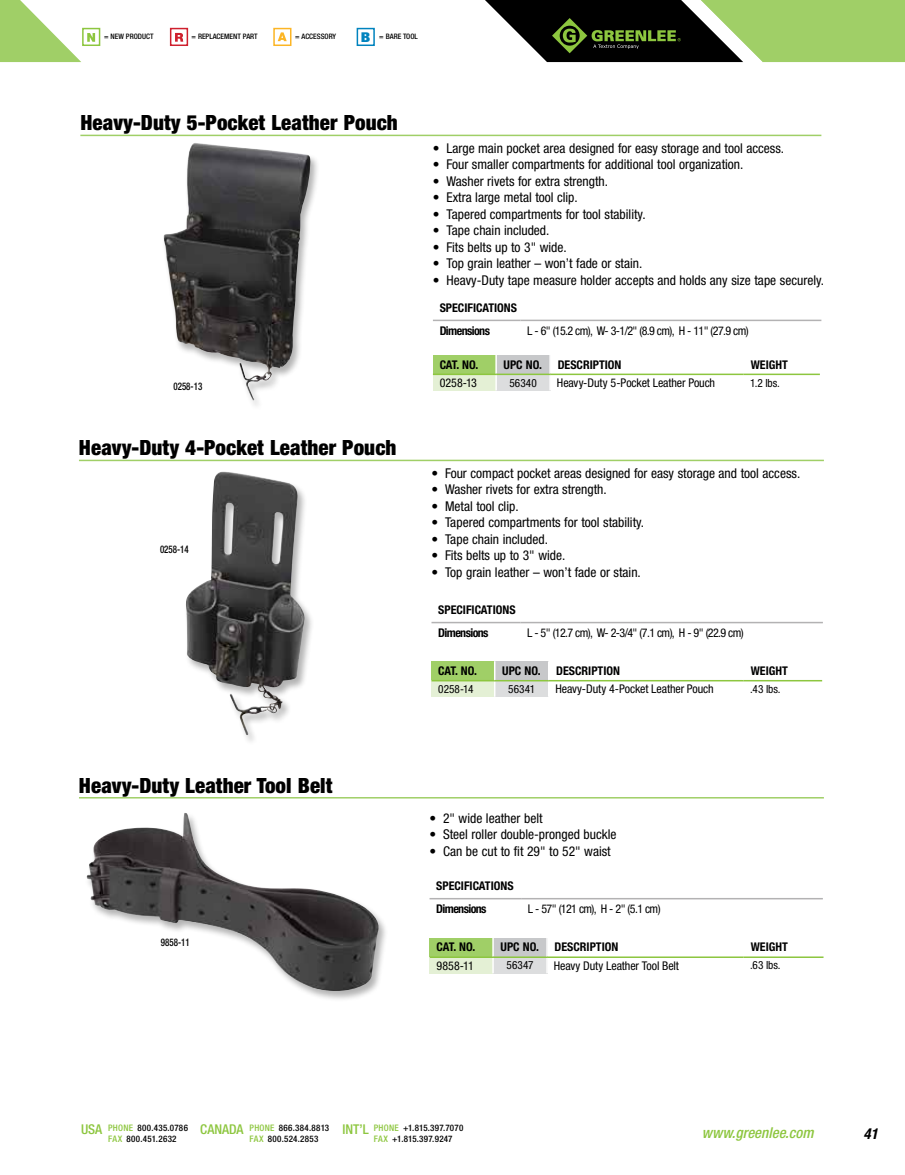
<style>
.page{position:relative;width:905px;height:1175px;background:#fff}
.page>*{position:absolute;margin:0;border:0;box-sizing:border-box;transform-origin:0 0}
.t1{font:900 condensed 21px "Helvetica Neue LT Std";letter-spacing:.005em;color:#000}
.t2{font:italic 500 condensed 15px "Helvetica Neue LT Std";color:#8dc63f}
.t3{font:italic 700 condensed 15px "Helvetica Neue LT Std";color:#000}
.t4{font:condensed 13.5px "Helvetica Neue LT Std";color:#000}
.t5{font:500 condensed 13.5px "Helvetica Neue LT Std";color:#8dc63f}
.t6{font:condensed 12px "Helvetica Neue LT Std";letter-spacing:-.01em;color:#000}
.t7{font:700 condensed 12px/22.8px "Helvetica Neue LT Std";color:#000}
.t8{font:condensed 12px "Helvetica Neue LT Std";letter-spacing:-.05em;color:#000}
.t9{font:condensed 11.25px "Helvetica Neue LT Std";letter-spacing:.01em;color:#000}
.t10{font:500 condensed 10.5px "Helvetica Neue LT Std";color:#000;scale:.85 1}
.t11{font:500 condensed 9px "Helvetica Neue LT Std";letter-spacing:.03em;color:#000}
.t12{font:500 condensed 7.5px "Helvetica Neue LT Std";color:#000}
.s1{font-weight:900;font-size:13.5px;color:#0083be}
.s2{color:#8dc63f}
</style>
<div class="page">
<svg style="left:95px;top:28px;width:5px;height:18px"></svg>
<svg style="left:0;top:0;width:95px;height:62px"></svg>
<div style="left:170px;top:28px;width:18px;height:18px;background:#fff;border:2px solid #cf202e"></div>
<svg style="left:175px;top:33px;width:8px;height:9px"></svg>
<div style="left:273px;top:28px;width:18px;height:18px;background:#fff;border:2px solid #fcb525"></div>
<svg style="left:278px;top:32px;width:9px;height:9px"></svg>
<svg style="left:485px;top:0;width:419px;height:62px;background:#667c4b"></svg>
<div style="left:356px;top:28px;width:19px;height:18px;background:#fff;border:2px solid #0083be"></div>
<div style="left:184px;top:471px;width:130px;height:275px;background:#000;opacity:.3"></div>
<img style="left:185px;top:471px;width:120px;height:264px">
<hr style="left:79px;top:459px;width:744px;height:2px;background:#a0cf67">
<div style="left:431px;top:661px;width:63px;height:19px;background:#a0cf67"></div>
<div style="left:494px;top:661px;width:54px;height:19px;background:#c7c8ca"></div>
<div style="left:431px;top:680px;width:63px;height:17px;background:#e4f0d5"></div>
<div style="left:494px;top:680px;width:54px;height:17px;background:#dcddde"></div>
<hr style="left:431px;top:680px;width:63px;height:1px;background:#8dc63f">
<svg style="left:494px;top:661px;width:1px;height:36px"></svg>
<hr style="left:494px;top:680px;width:54px;height:1px;background:#8dc63f">
<hr style="left:548px;top:680px;width:195px;height:1px;background:#8dc63f">
<hr style="left:743px;top:680px;width:79px;height:1px;background:#8dc63f">
<hr style="left:431px;top:622px;width:89px;height:1px;background:#b3b2b3">
<hr style="left:520px;top:622px;width:302px;height:1px;background:#b3b2b3">
<img style="left:86px;top:813px;width:296px;height:184px">
<hr style="left:79px;top:797px;width:744px;height:1px;background:#a0cf67">
<div style="left:430px;top:937px;width:63px;height:20px;background:#a0cf67"></div>
<div style="left:493px;top:937px;width:54px;height:20px;background:#c7c8ca"></div>
<div style="left:430px;top:957px;width:63px;height:16px;background:#e4f0d5"></div>
<div style="left:493px;top:957px;width:54px;height:16px;background:#dcddde"></div>
<hr style="left:430px;top:956px;width:63px;height:2px;background:#8dc63f">
<svg style="left:492px;top:937px;width:2px;height:36px"></svg>
<hr style="left:493px;top:956px;width:54px;height:2px;background:#8dc63f">
<svg style="left:546px;top:937px;width:1px;height:36px"></svg>
<hr style="left:547px;top:956px;width:196px;height:2px;background:#8dc63f">
<hr style="left:743px;top:956px;width:80px;height:2px;background:#8dc63f">
<hr style="left:429px;top:898px;width:92px;height:1px;background:#b3b2b3">
<hr style="left:521px;top:898px;width:301px;height:1px;background:#b3b2b3">
<img style="left:163px;top:143px;width:148px;height:258px">
<hr style="left:80px;top:135px;width:741px;height:1px;background:#a0cf67">
<div style="left:433px;top:355px;width:63px;height:19px;background:#a0cf67"></div>
<div style="left:496px;top:355px;width:54px;height:19px;background:#c7c8ca"></div>
<div style="left:433px;top:374px;width:63px;height:16px;background:#e4f0d5"></div>
<div style="left:496px;top:374px;width:54px;height:16px;background:#dcddde"></div>
<hr style="left:433px;top:373px;width:63px;height:2px;background:#8dc63f">
<svg style="left:495px;top:355px;width:2px;height:35px"></svg>
<hr style="left:496px;top:373px;width:54px;height:2px;background:#8dc63f">
<svg style="left:549px;top:355px;width:2px;height:35px"></svg>
<hr style="left:550px;top:373px;width:193px;height:2px;background:#8dc63f">
<hr style="left:743px;top:373px;width:76px;height:2px;background:#8dc63f">
<hr style="left:433px;top:320px;width:87px;height:1px;background:#b3b2b3">
<hr style="left:520px;top:320px;width:301px;height:1px;background:#b3b2b3">
<p class="t12" style="left:104px;top:32px;width:35px">= NEW PRODUCT</p>
<p class="t12" style="left:191px;top:32px;width:12px">= REPLACE</p>
<p class="t12" style="left:224px;top:32px;width:11px">MENT</p>
<p class="t12" style="left:243px;top:32px;width:16px">PART</p>
<p class="t12" style="left:295px;top:32px;width:15px">= ACCESSO</p>
<p class="t12" style="left:329px;top:32px;width:9px">RY</p>
<p class="t12" style="left:361px;top:31px;width:47px"><span class="s1">B</span> = BARE TOOL</p>
<h1 class="t1" style="left:80px;top:110px;width:319px">Heavy-Duty 5-Pocket Leather Pouch</h1>
<p class="t10" style="left:173px;top:380px;width:35px">0258-13</p>
<h1 class="t1" style="left:79px;top:435px;width:319px">Heavy-Duty 4-Pocket Leather Pouch</h1>
<p class="t10" style="left:160px;top:543px;width:35px">0258-14</p>
<p class="t4" style="left:433px;top:140px;width:353px">• Large main pocket area designed for easy storage and tool access.</p>
<p class="t4" style="left:433px;top:156px;width:312px">• Four smaller compartments for additional tool organization.</p>
<p class="t4" style="left:433px;top:173px;width:177px">• Washer rivets for extra strength.</p>
<p class="t4" style="left:433px;top:189px;width:146px">• Extra large metal tool clip.</p>
<p class="t4" style="left:433px;top:206px;width:214px">• Tapered compartments for tool stability.</p>
<p class="t4" style="left:433px;top:222px;width:118px">• Tape chain included.</p>
<p class="t4" style="left:433px;top:239px;width:135px">• Fits belts up to 3" wide.</p>
<p class="t4" style="left:433px;top:255px;width:211px">• Top grain leather – won’t fade or stain.</p>
<p class="t4" style="left:433px;top:272px;width:392px">• Heavy-Duty tape measure holder accepts and holds any size tape securely.</p>
<p class="t7" style="left:439px;top:296px;width:79px">SPECIFICATIONS<br>DIMENSIONS</p>
<p class="t8" style="left:527px;top:324px;width:223px">L - 6" (15.2 cm), W- 3-1/2" (8.9 cm), H - 11" (27.9 cm)</p>
<p class="t7" style="left:439px;top:353px;width:40px">CAT. NO.</p>
<p class="t7" style="left:503px;top:353px;width:40px">UPC NO.</p>
<p class="t7" style="left:557px;top:353px;width:14px">DESCRIPTION</p>
<p class="t7" style="left:750px;top:353px;width:16px">WEIGHT</p>
<p class="t6" style="left:439px;top:376px;width:39px">0258-13</p>
<p class="t9" style="left:509px;top:376px;width:29px">56340</p>
<p class="t6" style="left:557px;top:376px;width:160px">Heavy-Duty 5-Pocket Leather Pouch</p>
<p class="t9" style="left:750px;top:376px;width:31px">1.2 lbs.</p>
<p class="t4" style="left:431px;top:465px;width:370px">• Four compact pocket areas designed for easy storage and tool access.</p>
<p class="t4" style="left:431px;top:481px;width:177px">• Washer rivets for extra strength.</p>
<p class="t4" style="left:431px;top:498px;width:89px">• Metal tool clip.</p>
<p class="t4" style="left:431px;top:514px;width:214px">• Tapered compartments for tool stability.</p>
<p class="t4" style="left:431px;top:531px;width:118px">• Tape chain included.</p>
<p class="t4" style="left:431px;top:547px;width:135px">• Fits belts up to 3" wide.</p>
<p class="t4" style="left:431px;top:564px;width:211px">• Top grain leather – won’t fade or stain.</p>
<p class="t7" style="left:438px;top:598px;width:79px">SPECIFICATIONS<br>DIMENSIONS</p>
<p class="t6" style="left:527px;top:626px;width:218px">L - 5" (12.7 cm), W- 2-3/4" (7.1 cm), H - 9" (22.9 cm)</p>
<p class="t7" style="left:438px;top:659px;width:40px">CAT. NO.</p>
<p class="t7" style="left:502px;top:659px;width:40px">UPC NO.</p>
<p class="t7" style="left:556px;top:659px;width:14px">DESCRIPTION</p>
<p class="t7" style="left:750px;top:659px;width:16px">WEIGHT</p>
<p class="t9" style="left:438px;top:682px;width:37px">0258-14</p>
<p class="t9" style="left:508px;top:682px;width:28px">56341</p>
<p class="t6" style="left:555px;top:682px;width:160px">Heavy-Duty 4-Pocket Leather Pouch</p>
<p class="t9" style="left:750px;top:682px;width:32px">.43 lbs.</p>
<h1 class="t1" style="left:79px;top:772px;width:255px">Heavy-Duty Leather Tool Belt</h1>
<p class="t10" style="left:161px;top:935px;width:35px">9858-11</p>
<p class="t4" style="left:429px;top:810px;width:115px">• 2" wide leather belt</p>
<p class="t4" style="left:429px;top:827px;width:188px">• Steel roller double-pronged buckle</p>
<p class="t4" style="left:429px;top:843px;width:183px">• Can be cut to fit 29" to 52" waist</p>
<p class="t7" style="left:436px;top:874px;width:79px">SPECIFICATIONS<br>DIMENSIONS</p>
<p class="t6" style="left:528px;top:902px;width:134px">L - 57" (121 cm), H - 2" (5.1 cm)</p>
<p class="t7" style="left:436px;top:935px;width:40px">CAT. NO.</p>
<p class="t7" style="left:500px;top:935px;width:40px">UPC NO.</p>
<p class="t7" style="left:554px;top:935px;width:14px">DESCRIPTION</p>
<p class="t7" style="left:750px;top:935px;width:16px">WEIGHT</p>
<p class="t6" style="left:436px;top:958px;width:39px">9858-11</p>
<p class="t9" style="left:506px;top:959px;width:29px">56347</p>
<p class="t6" style="left:554px;top:958px;width:127px">Heavy Duty Leather Tool Belt</p>
<p class="t9" style="left:750px;top:959px;width:32px">.63 lbs.</p>
<p class="t5" style="left:81px;top:1121px;width:23px">USA</p>
<p class="t5" style="left:200px;top:1121px;width:45px">CANADA</p>
<p class="t5" style="left:342px;top:1121px;width:28px">INT’L</p>
<p class="t11" style="left:108px;top:1133px;width:70px"><span class="s2">FAX</span> 800.451.2632</p>
<p class="t11" style="left:249px;top:1133px;width:70px"><span class="s2">FAX</span> 800.524.2853</p>
<p class="t11" style="left:374px;top:1133px;width:80px"><span class="s2">FAX</span> +1.815.397.9247</p>
<p class="t11" style="left:108px;top:1122px;width:81px"><span class="s2">PHONE</span> 800.435.0786</p>
<p class="t11" style="left:249px;top:1122px;width:81px"><span class="s2">PHONE</span> 866.384.8813</p>
<p class="t11" style="left:374px;top:1122px;width:91px"><span class="s2">PHONE</span> +1.815.397.7070</p>
<p class="t2" style="left:701px;top:1124px;width:113px">www.greenlee.com</p>
<p class="t3" style="left:863px;top:1124px;width:16px">41</p>
</div>
